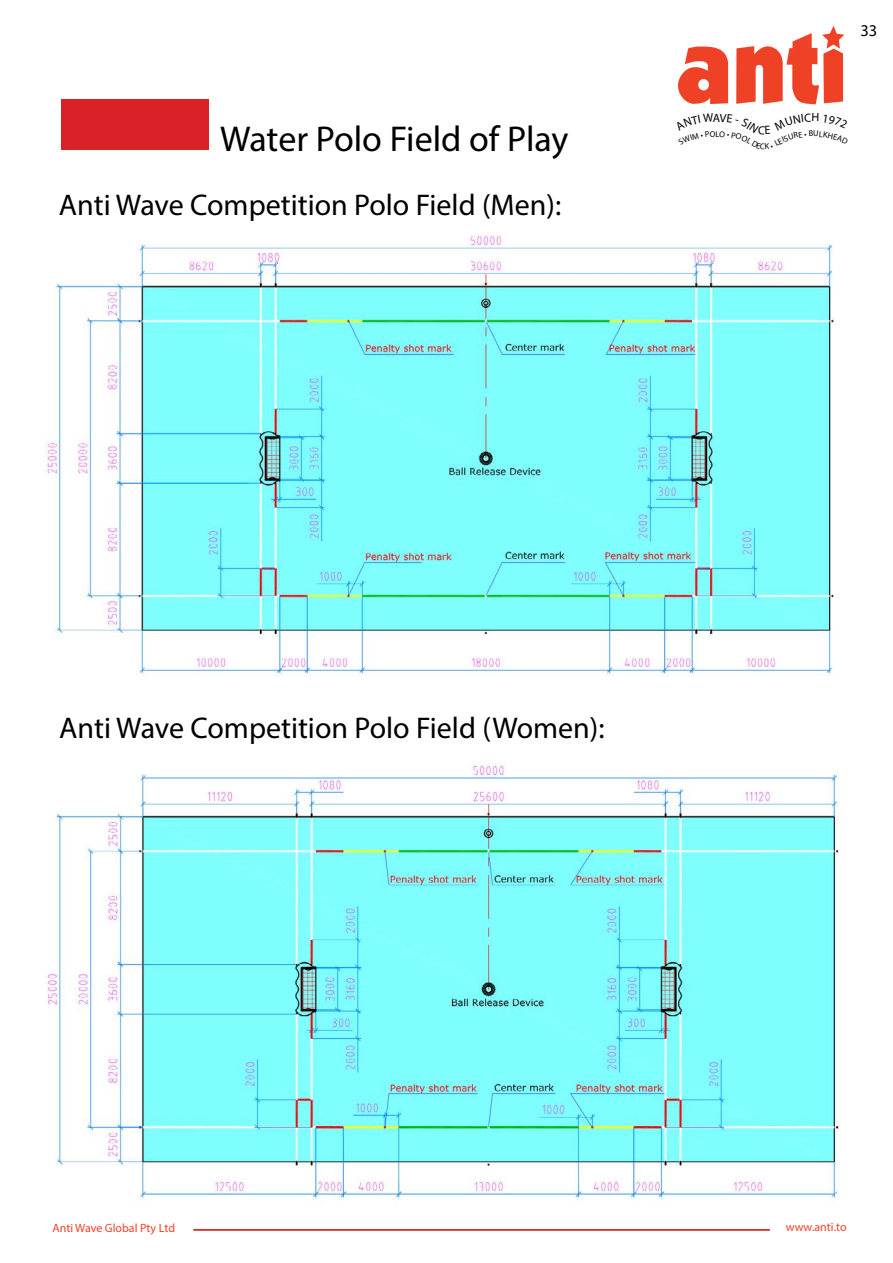
<style>
.page{position:relative;width:893px;height:1263px;background:#fff}
.page>*{position:absolute;margin:0;border:0;box-sizing:border-box;transform-origin:0 0}
.t1{font:36px "Myriad Pro";color:#000}
.t2{font:30px "Myriad Pro";color:#000}
.t3{font:16.5px "Myriad Pro";color:#000}
.t4{font:12px "Myriad Pro";color:#f04227}
</style>
<div class="page">
<svg style="left:678px;top:46px;width:51px;height:58px"></svg>
<svg style="left:736px;top:26px;width:108px;height:79px"></svg>
<hr style="left:193px;top:1229px;width:577px;height:2px;background:#d00">
<div style="left:61px;top:99px;width:148px;height:50px;background:#da2128"></div>
<img style="left:44px;top:234px;width:790px;height:442px">
<img style="left:45px;top:763px;width:795px;height:441px">
<p class="t1" style="left:220px;top:116px;width:350px">Water Polo Field of Play</p>
<p class="t2" style="left:59px;top:187px;width:504px">Anti Wave Competition Polo Field (Men):</p>
<p class="t3" style="left:860px;top:20px;width:18px">33</p>
<p class="t2" style="left:59px;top:710px;width:547px">Anti Wave Competition Polo Field (Women):</p>
<p class="t4" style="left:52px;top:1221px;width:124px">Anti Wave Global Pty Ltd</p>
<p class="t4" style="left:786px;top:1220px;width:62px">www.anti.to</p>
</div>
